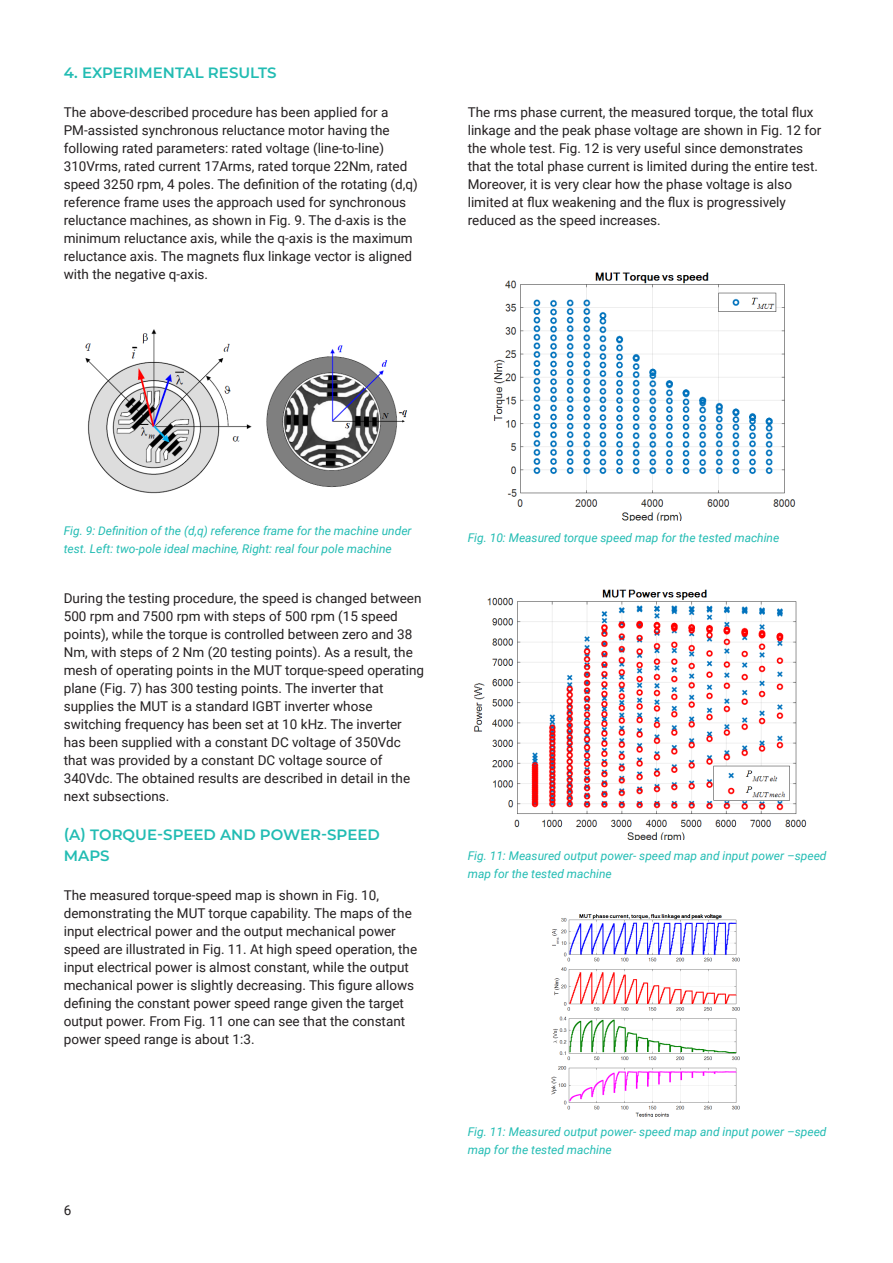
<style>
.page{position:relative;width:893px;height:1263px;background:#fff}
.page>*{position:absolute;margin:0;border:0;box-sizing:border-box;transform-origin:0 0}
.t1{font:600 15px/21px "Montserrat";color:#22bcb3}
.t2{font:13.5px/18px "Roboto";color:#231f20}
.t3{font:italic 12px/18px "Roboto";color:#22bcb3}
</style>
<div class="page">
<img style="left:493px;top:272px;width:303px;height:249px">
<img style="left:473px;top:589px;width:334px;height:251px">
<img style="left:551px;top:914px;width:189px;height:202px">
<img style="left:85px;top:329px;width:322px;height:165px">
<p class="t1" style="left:64px;top:62px;width:214px">4. EXPERIMENTAL RESULTS</p>
<p class="t2" style="left:64px;top:103px;width:356px">The above-described procedure has been applied for a PM-assisted synchronous reluctance motor having the following rated parameters: rated voltage (line-to-line)<br>310Vrms, rated current 17Arms, rated torque 22Nm, rated speed 3250 rpm, 4 poles. The definition of the rotating (d,q) reference frame uses the approach used for synchronous reluctance machines, as shown in Fig. 9. The d-axis is the minimum reluctance axis, while the q-axis is the maximum reluctance axis. The magnets flux linkage vector is aligned with the negative q-axis.</p>
<p class="t2" style="left:468px;top:103px;width:355px">The rms phase current, the measured torque, the total flux linkage and the peak phase voltage are shown in Fig. 12 for the whole test. Fig. 12 is very useful since demonstrates that the total phase current is limited during the entire test.<br>Moreover, it is very clear how the phase voltage is also</p>
<p class="t2" style="left:468px;top:193px;width:320px">limited at flux weakening and the flux is progressively</p>
<p class="t2" style="left:468px;top:211px;width:194px">reduced as the speed increases.</p>
<p class="t3" style="left:64px;top:521px;width:349px">Fig. 9: Definition of the (d,q) reference frame for the machine under test. Left: two-pole ideal machine, Right: real four pole machine</p>
<p class="t3" style="left:468px;top:528px;width:313px">Fig. 10: Measured torque speed map for the tested machine</p>
<p class="t2" style="left:64px;top:589px;width:362px">During the testing procedure, the speed is changed between 500 rpm and 7500 rpm with steps of 500 rpm (15 speed points), while the torque is controlled between zero and 38<br>Nm, with steps of 2 Nm (20 testing points). As a result, the mesh of operating points in the MUT torque-speed operating plane (Fig. 7) has 300 testing points. The inverter that supplies the MUT is a standard IGBT inverter whose</p>
<p class="t2" style="left:64px;top:715px;width:348px">switching frequency has been set at 10 kHz. The inverter has been supplied with a constant DC voltage of 350Vdc that was provided by a constant DC voltage source of 340Vdc. The obtained results are described in detail in the next subsections.</p>
<p class="t1" style="left:64px;top:824px;width:318px">(A) TORQUE-SPEED AND POWER-SPEED<br>MAPS</p>
<p class="t2" style="left:64px;top:886px;width:355px">The measured torque-speed map is shown in Fig. 10, demonstrating the MUT torque capability. The maps of the input electrical power and the output mechanical power speed are illustrated in Fig. 11. At high speed operation, the input electrical power is almost constant, while the output mechanical power is slightly decreasing. This figure allows defining the constant power speed range given the target output power. From Fig. 11 one can see that the constant power speed range is about 1:3.</p>
<p class="t2" style="left:64px;top:1200px;width:9px">6</p>
<p class="t3" style="left:468px;top:846px;width:360px">Fig. 11: Measured output power- speed map and input power –speed map for the tested machine</p>
<p class="t3" style="left:468px;top:1122px;width:360px">Fig. 11: Measured output power- speed map and input power –speed map for the tested machine</p>
</div>
